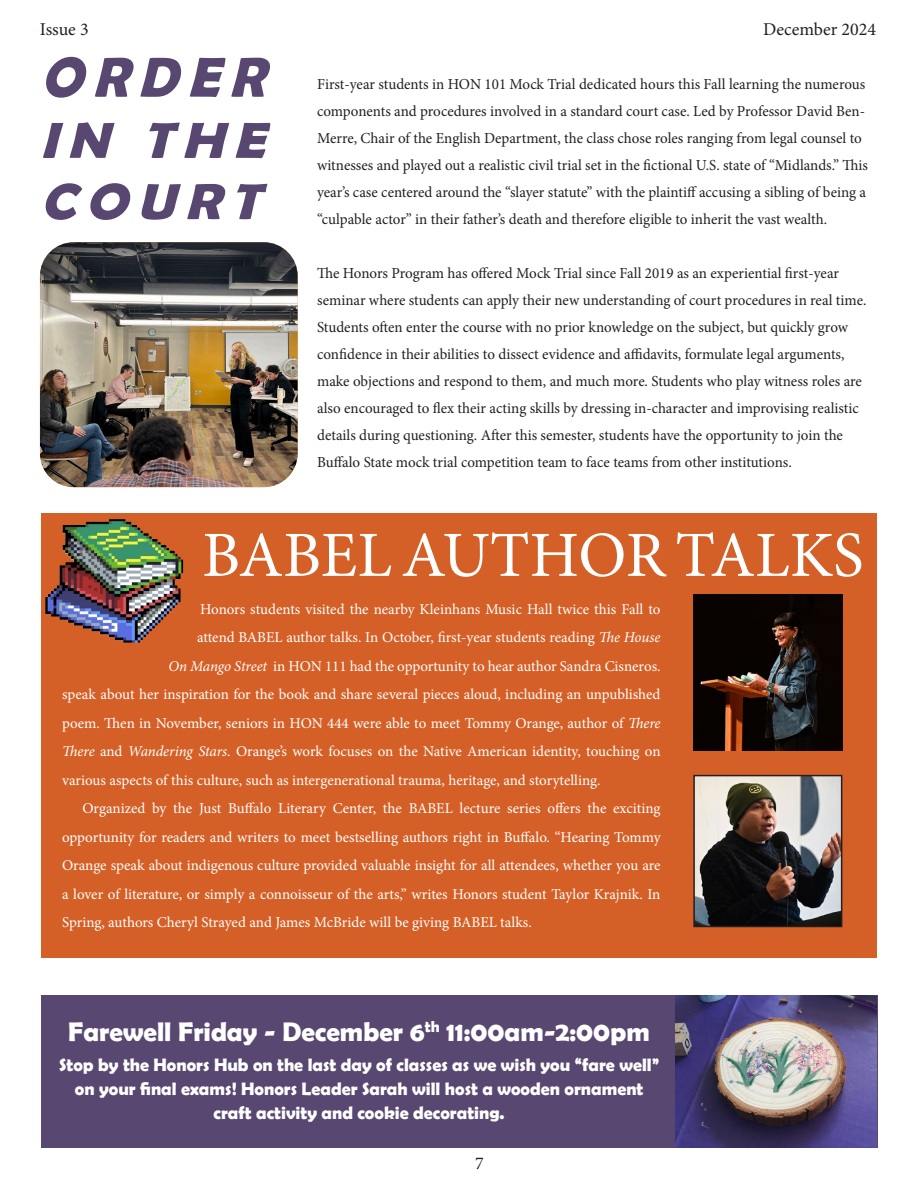
<style>
.page{position:relative;width:918px;height:1188px;background:#fff}
.page>*{position:absolute;margin:0;border:0;box-sizing:border-box;transform-origin:0 0}
.t1{font:64.5px "Minion Pro";color:#fff}
.t2{font:italic 700 56.55px "Berlin Sans FB Demi";color:#584770}
.t3{font:italic 700 51px/61.2px "Berlin Sans FB Demi";color:#584770;scale:1.09 1}
.t4{font:700 27px "Berlin Sans FB Demi";color:#fff}
.t5{font:700 18px/24px "Berlin Sans FB Demi";color:#fff;text-align:center}
.t6{font:18px "Minion Pro";color:#231f20}
.t7{font:15.3px/27px "Minion Pro";color:#231f20}
.t8{font:15px/28.5px "Minion Pro";letter-spacing:-.005em;color:#fff;text-align:justify}
.s1{font-style:italic}
</style>
<div class="page">
<div style="left:41px;top:995px;width:837px;height:153px;background:#584770"></div>
<img style="left:40px;top:242px;width:258px;height:245px">
<div style="left:41px;top:513px;width:836px;height:444px;background:#d56027"></div>
<img style="left:45px;top:519px;width:138px;height:124px">
<img style="left:693px;top:594px;width:149px;height:157px">
<img style="left:675px;top:995px;width:202px;height:152px">
<img style="left:696px;top:778px;width:143px;height:146px">
<div style="left:693px;top:775px;width:149px;height:152px;border:2px solid #231f20"></div>
<p class="t6" style="left:40px;top:18px;width:50px">Issue 3</p>
<p class="t6" style="left:763px;top:18px;width:115px">December 2024</p>
<p class="t2" style="left:40px;top:44px;width:241px">ORDER</p>
<p class="t3" style="left:40px;top:109px;width:220px">IN THE<br>COURT</p>
<p class="t7" style="left:317px;top:71px;width:553px">First-year students in HON 101 Mock Trial dedicated hours this Fall learning the numerous components and procedures involved in a standard court case. Led by Professor David Ben-Merre, Chair of the English Department, the class chose roles ranging from legal counsel to witnesses and played out a realistic civil trial set in the fictional U.S. state of “Midlands.” This year’s case centered around the “slayer statute” with the plaintiff accusing a sibling of being a “culpable actor” in their father’s death and therefore eligible to inherit the vast wealth.</p>
<p class="t7" style="left:317px;top:260px;width:551px">The Honors Program has offered Mock Trial since Fall 2019 as an experiential first-year seminar where students can apply their new understanding of court procedures in real time.<br>Students often enter the course with no prior knowledge on the subject, but quickly grow confidence in their abilities to dissect evidence and affidavits, formulate legal arguments, make objections and respond to them, and much more. Students who play witness roles are also encouraged to flex their acting skills by dressing in-character and improvising realistic details during questioning. After this semester, students have the opportunity to join the Buffalo State mock trial competition team to face teams from other institutions.</p>
<p class="t1" style="left:202px;top:512px;width:663px">BABEL AUTHOR TALKS</p>
<p class="t8" style="left:200px;top:595px;width:462px">Honors students visited the nearby Kleinhans Music Hall twice this Fall to</p>
<p class="t8" style="left:197px;top:623px;width:465px">attend BABEL author talks. In October, first-year students reading <span class="s1">The House</span></p>
<p class="t8" style="left:169px;top:652px;width:493px"><span class="s1">On Mango Street</span> in HON 111 had the opportunity to hear author Sandra Cisneros.</p>
<p class="t8" style="left:62px;top:680px;width:600px">speak about her inspiration for the book and share several pieces aloud, including an unpublished</p>
<p class="t8" style="left:62px;top:709px;width:600px">poem. Then in November, seniors in HON 444 were able to meet Tommy Orange, author of <span class="s1">There</span></p>
<p class="t8" style="left:62px;top:737px;width:600px"><span class="s1">There</span> and <span class="s1">Wandering Stars</span>. Orange’s work focuses on the Native American identity, touching on</p>
<p class="t8" style="left:62px;top:766px;width:540px">various aspects of this culture, such as intergenerational trauma, heritage, and storytelling.</p>
<p class="t8" style="left:62px;top:794px;width:600px;text-indent:20px">Organized by the Just Buffalo Literary Center, the BABEL lecture series offers the exciting opportunity for readers and writers to meet bestselling authors right in Buffalo. “Hearing Tommy Orange speak about indigenous culture provided valuable insight for all attendees, whether you are a lover of literature, or simply a connoisseur of the arts,” writes Honors student Taylor Krajnik. In Spring, authors Cheryl Strayed and James McBride will be giving BABEL talks.</p>
<p class="t4" style="left:68px;top:1016px;width:583px">Farewell Friday - December 6<sup>th</sup> 11:00am-2:00pm</p>
<p class="t5" style="left:59px;top:1053px;width:601px">Stop by the Honors Hub on the last day of classes as we wish you “fare well” on your final exams! Honors Leader Sarah will host a wooden ornament</p>
<p class="t5" style="left:214px;top:1101px;width:293px">craft activity and cookie decorating.</p>
<p class="t6" style="left:475px;top:1151px;width:10px">7</p>
</div>
